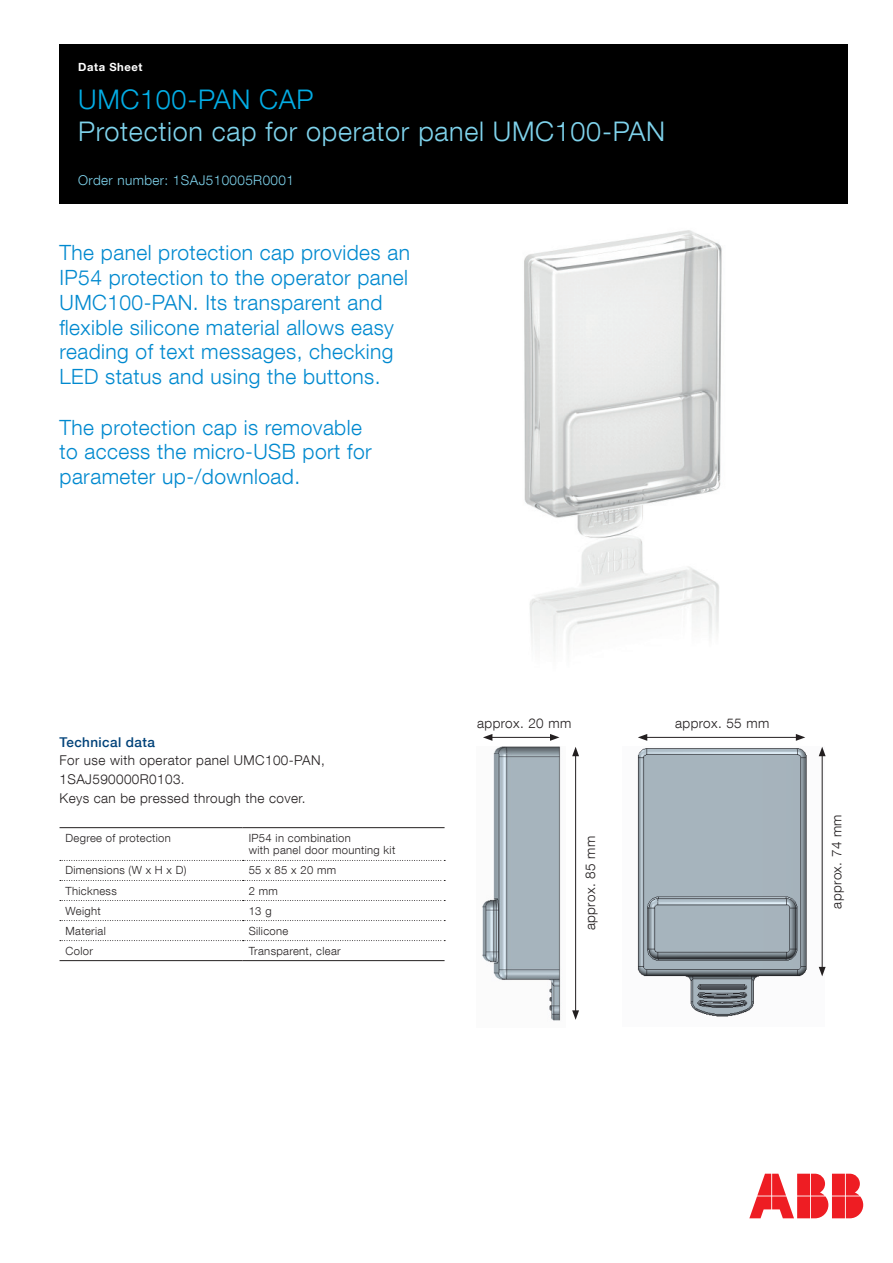
<style>
.page{position:relative;width:893px;height:1263px;background:#fff}
.page>*{position:absolute;margin:0;border:0;box-sizing:border-box;transform-origin:0 0}
.Smaller_cover_title{font:300 27px "ABB Neue Helvetica";letter-spacing:.025em;color:#7fd3ec}
.Smaller_cover_title-2{font:300 27px "ABB Neue Helvetica";letter-spacing:.025em;color:#03ade5}
.Special_comments__co{font:300 21px/24.8px "ABB Neue Helvetica";letter-spacing:.02em;color:#0089cf}
.Bodytext{font:300 13.5px/18.8px "ABB Neue Helvetica";letter-spacing:.03em;color:#231f20}
.Bodytext-2{font:300 13.5px "ABB Neue Helvetica";letter-spacing:.03em;color:#7fd3ec}
.Title_for_body_text{font:500 13.5px "ABB Neue Helvetica";letter-spacing:.03em;color:#004279}
.Body_left_aligned{font:300 11.25px/12.8px "ABB Neue Helvetica";letter-spacing:.03em;color:#231f20}
.Document_name{font:700 11.25px "ABB Neue Helvetica";letter-spacing:.05em;color:#fff}
</style>
<div class="page">
<svg style="left:749px;top:1174px;width:114px;height:44px"></svg>
<div style="left:60px;top:45px;width:788px;height:159px;background:#000"></div>
<svg style="left:60px;top:880px;width:385px;height:1px"></svg>
<svg style="left:60px;top:900px;width:385px;height:1px"></svg>
<svg style="left:60px;top:920px;width:385px;height:1px"></svg>
<svg style="left:60px;top:940px;width:385px;height:1px"></svg>
<svg style="left:60px;top:860px;width:385px;height:1px"></svg>
<hr style="left:60px;top:827px;width:183px;height:1px;background:#231f20">
<hr style="left:243px;top:827px;width:202px;height:1px;background:#231f20">
<hr style="left:60px;top:960px;width:183px;height:1px;background:#231f20">
<hr style="left:243px;top:960px;width:202px;height:1px;background:#231f20">
<img style="left:524px;top:230px;width:198px;height:417px">
<img style="left:637px;top:748px;width:187px;height:269px">
<img style="left:482px;top:747px;width:79px;height:274px">
<hr style="left:490px;top:737px;width:62px;height:1px;background:#231f20">
<svg style="left:483px;top:734px;width:9px;height:7px"></svg>
<svg style="left:550px;top:734px;width:9px;height:7px"></svg>
<hr style="left:645px;top:737px;width:153px;height:1px;background:#231f20">
<svg style="left:638px;top:734px;width:9px;height:7px"></svg>
<svg style="left:796px;top:734px;width:9px;height:7px"></svg>
<hr style="left:575px;top:754px;width:1px;height:259px;background:#231f20">
<svg style="left:572px;top:747px;width:7px;height:9px"></svg>
<svg style="left:572px;top:1010px;width:7px;height:10px"></svg>
<hr style="left:822px;top:754px;width:1px;height:215px;background:#231f20">
<svg style="left:819px;top:747px;width:7px;height:9px"></svg>
<svg style="left:819px;top:967px;width:7px;height:9px"></svg>
<p class="Document_name" style="left:78px;top:60px;width:66px">Data Sheet</p>
<p class="Smaller_cover_title-2" style="left:78px;top:83px;width:237px">UMC100-PAN CAP</p>
<p class="Smaller_cover_title" style="left:78px;top:115px;width:588px">Protection cap for operator panel UMC100-PAN</p>
<p class="Bodytext-2" style="left:78px;top:172px;width:217px">Order number: 1SAJ510005R0001</p>
<p class="Special_comments__co" style="left:60px;top:240px;width:352px">The panel protection cap provides an IP54 protection to the operator panel UMC100-PAN. Its transparent and flexible silicone material allows easy reading of text messages, checking LED status and using the buttons.</p>
<p class="Special_comments__co" style="left:60px;top:414px;width:314px">The protection cap is removable to access the micro-USB port for parameter up-/download.</p>
<p class="Title_for_body_text" style="left:60px;top:734px;width:97px">Technical data</p>
<p class="Bodytext" style="left:60px;top:751px;width:267px">For use with operator panel UMC100-PAN,<br>1SAJ590000R0103.<br>Keys can be pressed through the cover.</p>
<p class="Body_left_aligned" style="left:66px;top:831px;width:107px">Degree of protection</p>
<p class="Body_left_aligned" style="left:249px;top:831px;width:148px">IP54 in combination<br>with panel door mounting kit</p>
<p class="Body_left_aligned" style="left:66px;top:864px;width:123px">Dimensions (W x H x D)</p>
<p class="Body_left_aligned" style="left:249px;top:864px;width:89px">55 x 85 x 20 mm</p>
<p class="Body_left_aligned" style="left:66px;top:884px;width:53px">Thickness</p>
<p class="Body_left_aligned" style="left:249px;top:884px;width:31px">2 mm</p>
<p class="Body_left_aligned" style="left:66px;top:904px;width:37px">Weight</p>
<p class="Body_left_aligned" style="left:249px;top:904px;width:24px">13 g</p>
<p class="Body_left_aligned" style="left:66px;top:924px;width:42px">Material</p>
<p class="Body_left_aligned" style="left:249px;top:924px;width:41px">Silicone</p>
<p class="Body_left_aligned" style="left:66px;top:944px;width:29px">Color</p>
<p class="Body_left_aligned" style="left:249px;top:944px;width:94px">Transparent, clear</p>
<p class="Bodytext" style="left:477px;top:713px;width:96px">approx. 20 mm</p>
<p class="Bodytext" style="left:580px;top:930px;width:96px;rotate:-90deg">approx. 85 mm</p>
<p class="Bodytext" style="left:675px;top:713px;width:96px">approx. 55 mm</p>
<p class="Bodytext" style="left:827px;top:909px;width:96px;rotate:-90deg">approx. 74 mm</p>
</div>
